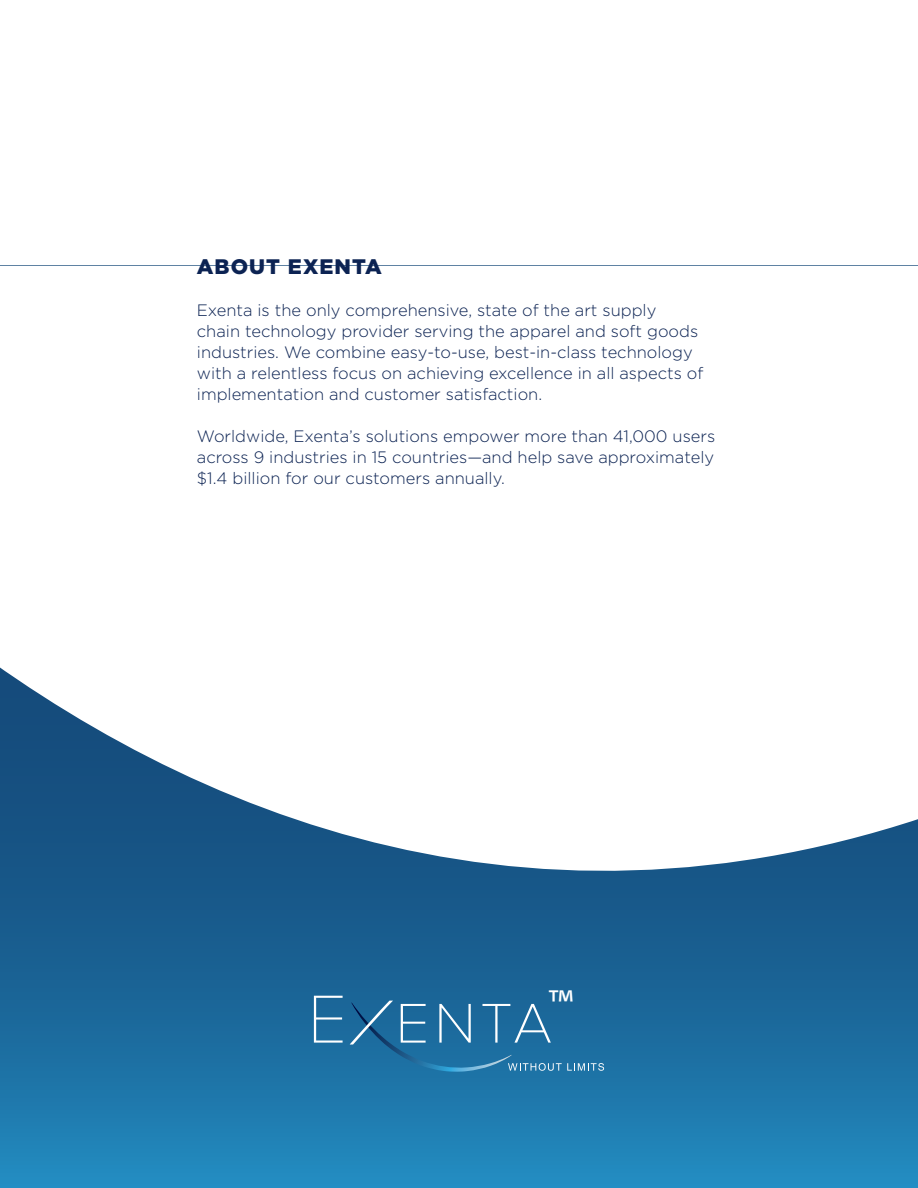
<style>
.page{position:relative;width:918px;height:1188px;background:#fff}
.page>*{position:absolute;margin:0;border:0;box-sizing:border-box;transform-origin:0 0}
.t1{font:41.1px "Myriad Pro";color:#fff}
.t2{font:900 21px "Gotham";letter-spacing:.05em;color:#0c2353}
.t3{font:300 16.5px/21px "Gotham";color:#0c2353}
</style>
<div class="page">
<svg style="left:0;top:667px;width:918px;height:521px"></svg>
<svg style="left:314px;top:996px;width:29px;height:47px"></svg>
<svg style="left:350px;top:1001px;width:254px;height:71px;background:#2c75a4"></svg>
<p class="t2" style="left:197px;top:254px;width:186px">ABOUT EXENTA</p>
<p class="t3" style="left:197px;top:299px;width:508px">Exenta is the only comprehensive, state of the art supply chain technology provider serving the apparel and soft goods industries. We combine easy-to-use, best-in-class technology with a relentless focus on achieving excellence in all aspects of implementation and customer satisfaction.</p>
<p class="t3" style="left:197px;top:425px;width:520px;text-align:justify">Worldwide, Exenta’s solutions empower more than 41,000 users across 9 industries in 15 countries—and help save approximately $1.4 billion for our customers annually.</p>
<h1 class="t1" style="left:548px;top:979px;width:27px">™</h1>
</div>
